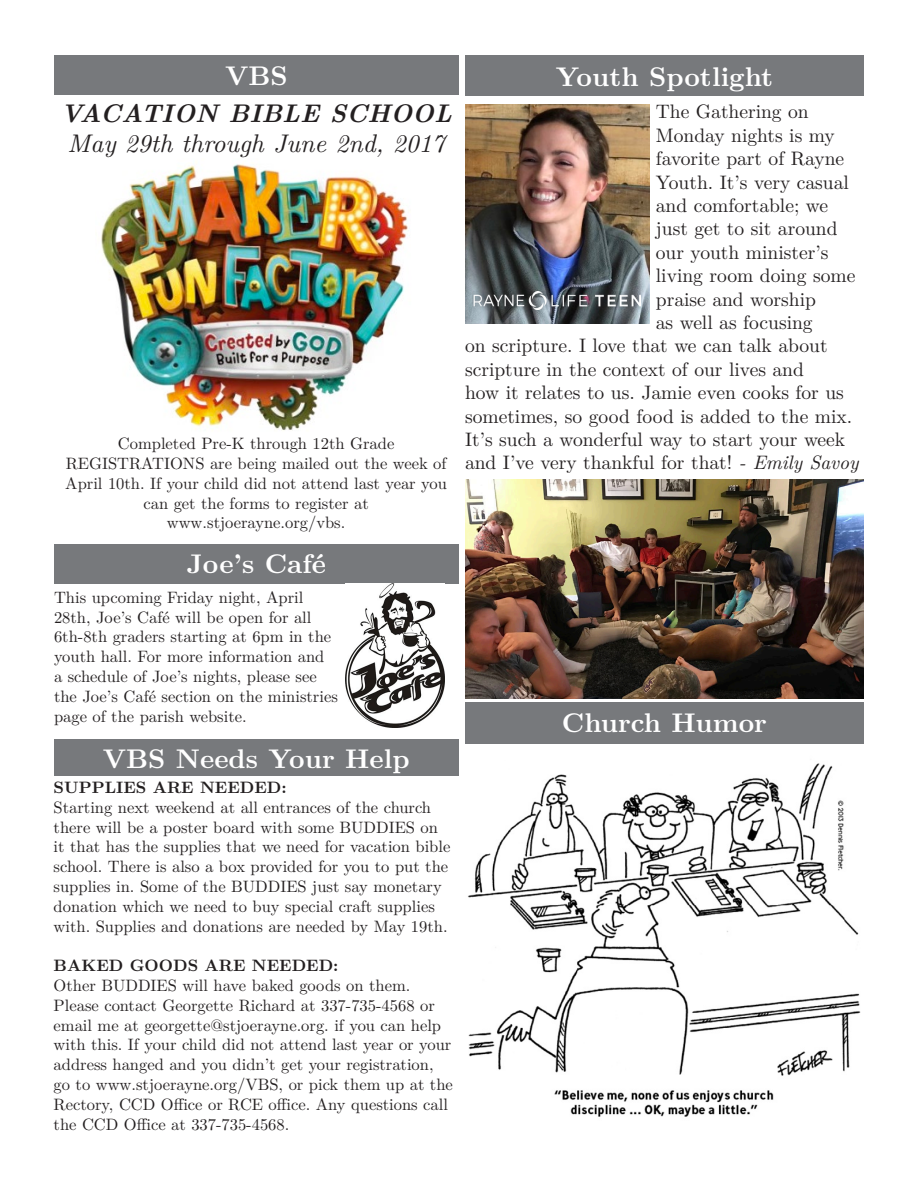
<style>
.page{position:relative;width:918px;height:1188px;background:#fff}
.page>*{position:absolute;margin:0;border:0;box-sizing:border-box;transform-origin:0 0}
.t1{font:700 27px "LM Roman 10";color:#fff}
.t2{font:italic 25.5px "LM Roman 10";color:#231f20}
.t3{font:italic 700 25.5px "LM Roman 10";color:#231f20}
.t4{font:19.5px "LM Roman 10";color:#231f20}
.t5{font:16.5px/19.8px "LM Roman 10";color:#231f20}
.t6{font:700 16.5px "LM Roman 10";color:#231f20}
.s1{font-style:italic}
</style>
<div class="page">
<img style="left:101px;top:164px;width:307px;height:267px">
<div style="left:465px;top:702px;width:399px;height:41px;background:#77797c"></div>
<div style="left:465px;top:56px;width:399px;height:40px;background:#77797c"></div>
<div style="left:54px;top:55px;width:405px;height:40px;background:#77797c"></div>
<img style="left:465px;top:104px;width:184px;height:220px">
<img style="left:473px;top:292px;width:167px;height:18px">
<img style="left:465px;top:480px;width:398px;height:219px">
<img style="left:468px;top:763px;width:393px;height:354px">
<div style="left:54px;top:739px;width:405px;height:36px;background:#77797c"></div>
<div style="left:54px;top:544px;width:405px;height:39px;background:#77797c"></div>
<img style="left:346px;top:583px;width:99px;height:144px">
<h1 class="t1" style="left:225px;top:54px;width:64px">VBS</h1>
<h1 class="t1" style="left:556px;top:56px;width:219px">Youth Spotlight</h1>
<h2 class="t3" style="left:60px;top:92px;width:393px">VACATION BIBLE SCHOOL</h2>
<h2 class="t2" style="left:67px;top:124px;width:379px">May 29th through June 2nd, 2017</h2>
<p class="t4" style="left:656px;top:96px;width:154px">The Gathering on</p>
<p class="t4" style="left:656px;top:120px;width:180px">Monday nights is my</p>
<p class="t4" style="left:656px;top:143px;width:190px">favorite part of Rayne</p>
<p class="t4" style="left:656px;top:167px;width:195px">Youth. It’s very casual</p>
<p class="t4" style="left:656px;top:190px;width:174px">and comfortable; we</p>
<p class="t4" style="left:656px;top:213px;width:183px">just get to sit around</p>
<p class="t4" style="left:656px;top:237px;width:174px">our youth minister’s</p>
<p class="t4" style="left:656px;top:260px;width:201px">living room doing some</p>
<p class="t4" style="left:656px;top:284px;width:162px">praise and worship</p>
<p class="t4" style="left:656px;top:307px;width:158px">as well as focusing</p>
<p class="t4" style="left:465px;top:330px;width:364px">on scripture. I love that we can talk about</p>
<p class="t4" style="left:465px;top:354px;width:340px">scripture in the context of our lives and</p>
<p class="t4" style="left:465px;top:377px;width:380px">how it relates to us. Jamie even cooks for us</p>
<p class="t4" style="left:465px;top:401px;width:389px">sometimes, so good food is added to the mix.</p>
<p class="t4" style="left:465px;top:424px;width:382px">It’s such a wonderful way to start your week</p>
<p class="t4" style="left:465px;top:447px;width:395px">and I’ve very thankful for that! <span class="s1">- Emily Savoy</span></p>
<p class="t5" style="left:65px;top:432px;width:383px;text-align:center">Completed Pre-K through 12th Grade REGISTRATIONS are being mailed out the week of April 10th. If your child did not attend last year you can get the forms to register at www.stjoerayne.org/vbs.</p>
<h1 class="t1" style="left:187px;top:543px;width:141px">Joe’s Café</h1>
<p class="t5" style="left:54px;top:586px;width:285px">This upcoming Friday night, April 28th, Joe’s Café will be open for all 6th-8th graders starting at 6pm in the youth hall. For more information and<br>a schedule of Joe’s nights, please see the Joe’s Café section on the ministries page of the parish website.</p>
<h1 class="t1" style="left:103px;top:738px;width:308px">VBS Needs Your Help</h1>
<p class="t6" style="left:54px;top:774px;width:235px">SUPPLIES ARE NEEDED:</p>
<p class="t5" style="left:54px;top:796px;width:398px">Starting next weekend at all entrances of the church there will be a poster board with some BUDDIES on it that has the supplies that we need for vacation bible school. There is also a box provided for you to put the supplies in. Some of the BUDDIES just say monetary donation which we need to buy special craft supplies with. Supplies and donations are needed by May 19th.</p>
<p class="t6" style="left:54px;top:953px;width:286px">BAKED GOODS ARE NEEDED:</p>
<p class="t5" style="left:54px;top:974px;width:401px">Other BUDDIES will have baked goods on them.<br>Please contact Georgette Richard at 337-735-4568 or email me at georgette@stjoerayne.org. if you can help with this. If your child did not attend last year or your address hanged and you didn’t get your registration, go to www.stjoerayne.org/VBS, or pick them up at the Rectory, CCD Office or RCE office. Any questions call the CCD Office at 337-735-4568.</p>
<h1 class="t1" style="left:562px;top:702px;width:207px">Church Humor</h1>
</div>
